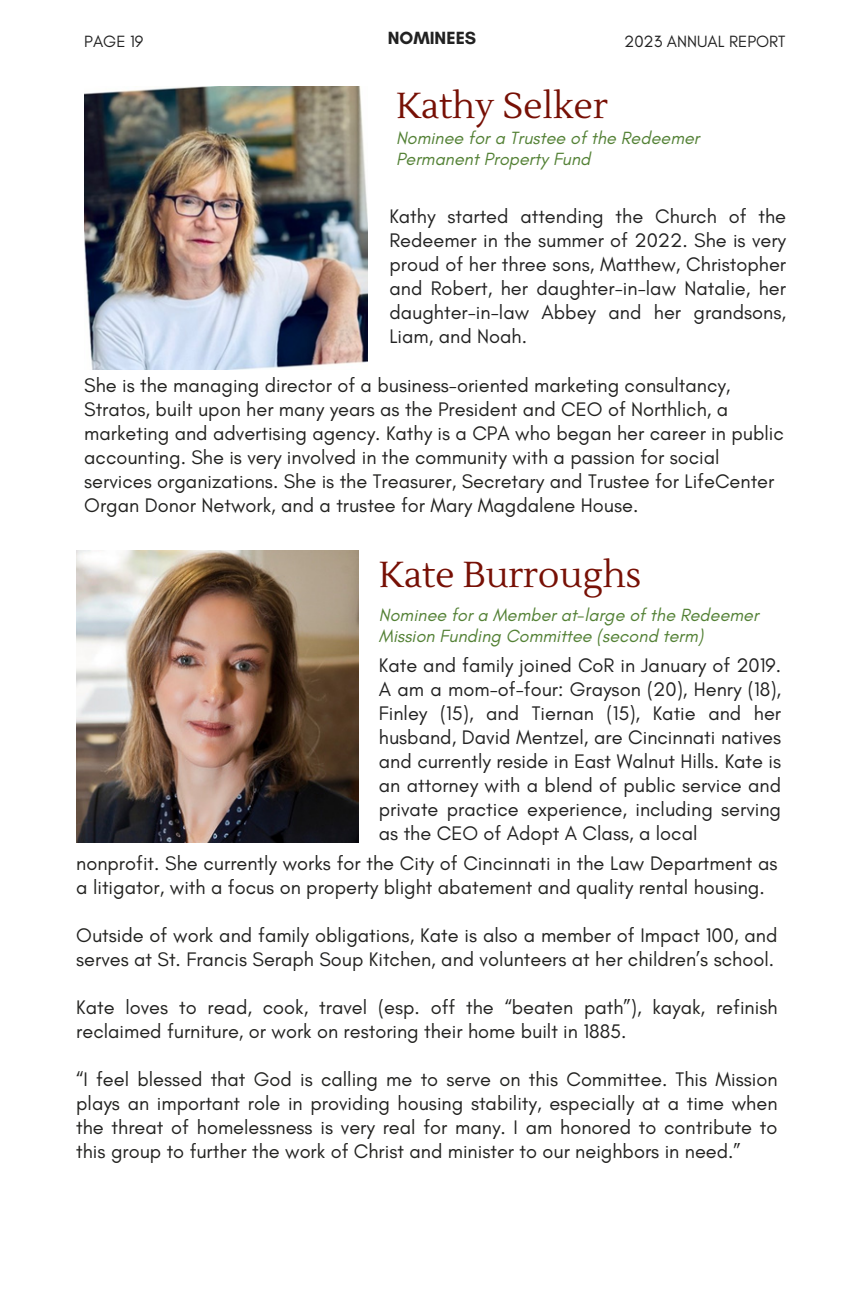
<style>
.page{position:relative;width:864px;height:1296px;background:#fff}
.page>*{position:absolute;margin:0;border:0;box-sizing:border-box;transform-origin:0 0}
.t1{font:36px "Lustria";color:#771005}
.t2{font:20px/24px "Glacial Indifference";color:#222220}
.t3{font:20px/24px "Glacial Indifference";color:#222;text-align:justify}
.t4{font:italic 18px/21.2px "Glacial Indifference";color:#538135}
.t5{font:700 18px "Glacial Indifference";color:#222}
.t6{font:16.6px "Glacial Indifference";color:#222}
</style>
<div class="page">
<img style="left:84px;top:86px;width:284px;height:284px">
<img style="left:76px;top:550px;width:282px;height:293px">
<p class="t6" style="left:84px;top:31px;width:61px">PAGE 19</p>
<h2 class="t5" style="left:388px;top:27px;width:90px">NOMINEES</h2>
<h2 class="t6" style="left:624px;top:31px;width:163px">2023 ANNUAL REPORT</h2>
<h3 class="t1" style="left:396px;top:83px;width:213px">Kathy Selker</h3>
<h4 class="t4" style="left:396px;top:127px;width:305px">Nominee for a Trustee of the Redeemer<br>Permanent Property Fund</h4>
<h4 class="t3" style="left:389px;top:204px;width:398px">Kathy started attending the Church of the Redeemer in the summer of 2022. She is very proud of her three sons, Matthew, Christopher and Robert, her daughter-in-law Natalie, her daughter-in-law Abbey and her grandsons, Liam, and Noah.</h4>
<h1 class="t2" style="left:84px;top:373px;width:701px">She is the managing director of a business-oriented marketing consultancy, Stratos, built upon her many years as the President and CEO of Northlich, a marketing and advertising agency. Kathy is a CPA who began her career in public accounting. She is very involved in the community with a passion for social services organizations. She is the Treasurer, Secretary and Trustee for LifeCenter Organ Donor Network, and a trustee for Mary Magdalene House.</h1>
<p class="t1" style="left:379px;top:553px;width:264px">Kate Burroughs</p>
<h2 class="t4" style="left:379px;top:604px;width:381px">Nominee for a Member at-large of the Redeemer<br>Mission Funding Committee (second term)</h2>
<h1 class="t3" style="left:379px;top:653px;width:404px">Kate and family joined CoR in January of 2019.<br>A am a mom-of-four: Grayson (20), Henry (18), Finley (15), and Tiernan (15), Katie and her husband, David Mentzel, are Cincinnati natives and currently reside in East Walnut Hills. Kate is an attorney with a blend of public service and private practice experience, including serving as the CEO of Adopt A Class, a local</h1>
<h2 class="t2" style="left:76px;top:851px;width:703px">nonprofit. She currently works for the City of Cincinnati in the Law Department as a litigator, with a focus on property blight abatement and quality rental housing.</h2>
<h2 class="t2" style="left:76px;top:923px;width:703px">Outside of work and family obligations, Kate is also a member of Impact 100, and serves at St. Francis Seraph Soup Kitchen, and volunteers at her children’s school.</h2>
<h2 class="t2" style="left:76px;top:995px;width:703px">Kate loves to read, cook, travel (esp. off the “beaten path”), kayak, refinish reclaimed furniture, or work on restoring their home built in 1885.</h2>
<h2 class="t2" style="left:76px;top:1067px;width:703px;text-align:justify">“I feel blessed that God is calling me to serve on this Committee. This Mission plays an important role in providing housing stability, especially at a time when the threat of homelessness is very real for many. I am honored to contribute to this group to further the work of Christ and minister to our neighbors in need.”</h2>
</div>
